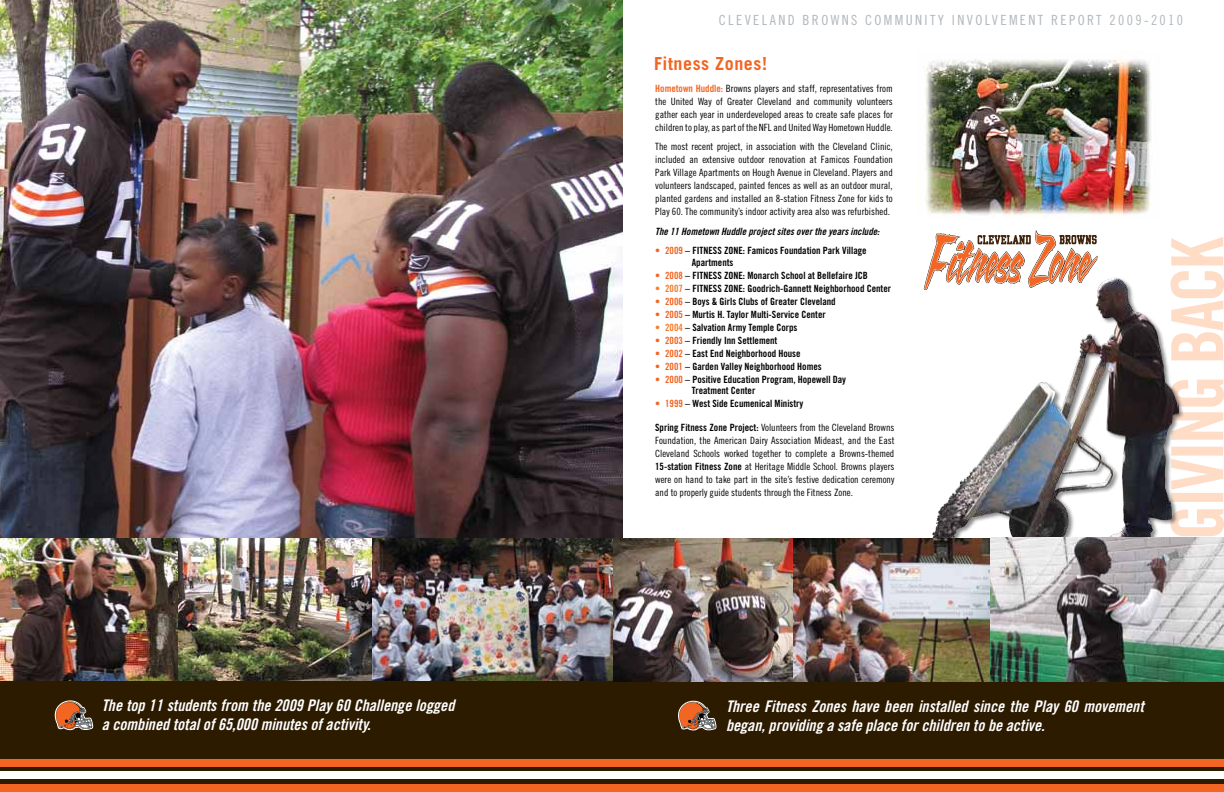
<style>
.page{position:relative;width:1224px;height:792px;background:#fff}
.page>*{position:absolute;margin:0;border:0;box-sizing:border-box;transform-origin:0 0}
.t1{font:700 18px "Trade Gothic";letter-spacing:.03em;color:#f26522}
.t2{font:16px/19px "Trade Gothic Bold Cond Twenty Obl";color:#fff}
.t3{font:14px "Trade Gothic Cond Eighteen";letter-spacing:.17em;color:#b0b7bb}
.t4{font:10px/13px "Trade Gothic Cond Eighteen";color:#000;text-align:justify}
.t5{font:10px/12px "Trade Gothic Bold Cond Twenty";color:#000}
.t6{font:10px "Trade Gothic Bold Cond Twenty Obl";color:#000}
.s1{font-family:"Trade Gothic Bold Cond Twenty";color:#f26522}
.s2{color:#f26522}
.s3{color:#f47d30}
.s4{font-family:"Trade Gothic Bold Cond Twenty"}
</style>
<div class="page">
<svg style="left:1171px;top:237px;width:53px;height:299px"></svg>
<img style="left:0;top:0;width:623px;height:538px">
<div style="left:0;top:673px;width:1224px;height:107px;background:#2d1b00"></div>
<div style="left:0;top:759px;width:1224px;height:33px;background:#f26522"></div>
<div style="left:0;top:767px;width:1224px;height:17px;background:#2d1b00"></div>
<div style="left:0;top:772px;width:1224px;height:7px;background:#fff"></div>
<svg style="left:678px;top:701px;width:39px;height:29px"></svg>
<svg style="left:55px;top:700px;width:38px;height:30px"></svg>
<img style="left:0;top:538px;width:1224px;height:143px">
<div style="left:932px;top:277px;width:252px;height:267px;background:#000;opacity:.46"></div>
<img style="left:933px;top:277px;width:246px;height:261px">
<img style="left:923px;top:59px;width:229px;height:157px">
<svg style="left:924px;top:230px;width:174px;height:60px"></svg>
<h2 class="t2" style="left:102px;top:696px;width:354px">The top 11 students from the 2009 Play 60 Challenge logged a combined total of 65,000 minutes of activity.</h2>
<h3 class="t3" style="left:719px;top:12px;width:466px">CLEVELAND BROWNS COMMUNITY INVOLVEMENT REPORT 2009-2010</h3>
<h1 class="t1" style="left:654px;top:52px;width:115px">Fitness Zones!</h1>
<p class="t4" style="left:655px;top:81px;width:239px"><span class="s1">Hometown Huddle:</span> Browns players and staff, representatives from the United Way of Greater Cleveland and community volunteers gather each year in underdeveloped areas to create safe places for children to play, as part of the NFL and United Way Hometown Huddle.</p>
<p class="t4" style="left:655px;top:139px;width:239px">The most recent project, in association with the Cleveland Clinic, included an extensive outdoor renovation at Famicos Foundation Park Village Apartments on Hough Avenue in Cleveland. Players and volunteers landscaped, painted fences as well as an outdoor mural, planted gardens and installed an 8-station Fitness Zone for kids to Play 60. The community’s indoor activity area also was refurbished.</p>
<p class="t6" style="left:655px;top:226px;width:226px">The 11 Hometown Huddle project sites over the years include:</p>
<p class="t5" style="left:692px;top:245px;width:176px;text-indent:-37px"><span class="s2">• 2009</span> – FITNESS ZONE: Famicos Foundation Park Village<br>Apartments</p>
<p class="t5" style="left:655px;top:270px;width:214px"><span class="s2">• 2008</span> – FITNESS ZONE: Monarch School at Bellefaire JCB</p>
<p class="t5" style="left:655px;top:283px;width:237px"><span class="s3">• 2007</span> – FITNESS ZONE: Goodrich-Gannett Neighborhood Center</p>
<p class="t5" style="left:655px;top:296px;width:182px"><span class="s2">• 2006</span> – Boys &amp; Girls Clubs of Greater Cleveland</p>
<p class="t5" style="left:655px;top:309px;width:172px"><span class="s2">• 2005</span> – Murtis H. Taylor Multi-Service Center</p>
<p class="t5" style="left:655px;top:322px;width:144px"><span class="s3">• 2004</span> – Salvation Army Temple Corps</p>
<p class="t5" style="left:655px;top:335px;width:124px"><span class="s2">• 2003</span> – Friendly Inn Settlement</p>
<p class="t5" style="left:655px;top:348px;width:147px"><span class="s2">• 2002</span> – East End Neighborhood House</p>
<p class="t5" style="left:655px;top:361px;width:168px"><span class="s2">• 2001</span> – Garden Valley Neighborhood Homes</p>
<p class="t5" style="left:692px;top:374px;width:156px;line-height:11px;text-indent:-37px"><span class="s2">• 2000</span> – Positive Education Program, Hopewell Day<br>Treatment Center</p>
<p class="t5" style="left:655px;top:398px;width:150px"><span class="s2">• 1999</span> – West Side Ecumenical Ministry</p>
<p class="t4" style="left:655px;top:421px;width:241px"><span class="s4">Spring Fitness Zone Project:</span> Volunteers from the Cleveland Browns Foundation, the American Dairy Association Mideast, and the East Cleveland Schools worked together to complete a Browns-themed <span class="s4">15-station Fitness Zone</span> at Heritage Middle School. Browns players were on hand to take part in the site’s festive dedication ceremony and to properly guide students through the Fitness Zone.</p>
<h2 class="t2" style="left:726px;top:696px;width:419px">Three Fitness Zones have been installed since the Play 60 movement began, providing a safe place for children to be active.</h2>
</div>
